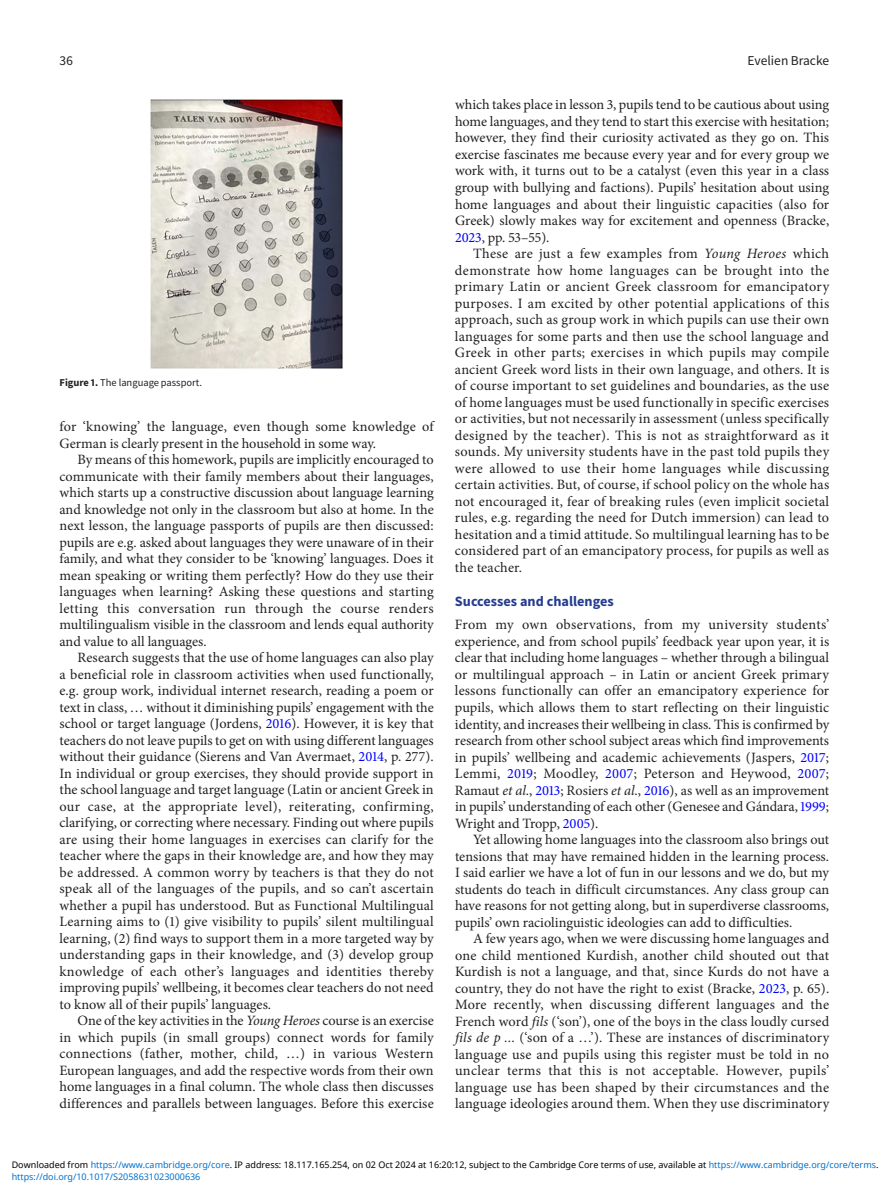
<style>
.page{position:relative;width:893px;height:1191px;background:#fff}
.page>*{position:absolute;margin:0;border:0;box-sizing:border-box;transform-origin:0 0}
.t1{font:14.25px/16.5px "Minion Pro";letter-spacing:.005em;color:#231f20;text-align:justify}
.t2{font:700 14.25px "Source Sans Pro";color:#243c90}
.t3{font:13.5px "Source Sans Pro";color:#231f20}
.t4{font:10.5px "Source Sans Pro";color:#231f20}
.t5{font:9px "Noto Sans";color:#000}
.t6{font:9px "Noto Sans";color:#0172cf}
.s1{font-weight:700}
.s2{color:#00f}
.s3{font-style:italic}
.s4{color:#0172cf}
</style>
<div class="page">
<img style="left:151px;top:99px;width:191px;height:269px">
<p class="t3" style="left:60px;top:51px;width:15px">36</p>
<p class="t3" style="left:748px;top:51px;width:83px">Evelien Bracke</p>
<p class="t4" style="left:60px;top:376px;width:144px"><span class="s1">Figure 1.</span> The language passport.</p>
<p class="t1" style="left:60px;top:418px;width:376px">for ‘knowing’ the language, even though some knowledge of<br>German is clearly present in the household in some way.</p>
<p class="t1" style="left:60px;top:451px;width:376px;text-indent:18px">By means of this homework, pupils are implicitly encouraged to communicate with their family members about their languages, which starts up a constructive discussion about language learning and knowledge not only in the classroom but also at home. In the next lesson, the language passports of pupils are then discussed: pupils are e.g. asked about languages they were unaware of in their family, and what they consider to be ‘knowing’ languages. Does it mean speaking or writing them perfectly? How do they use their languages when learning? Asking these questions and starting letting this conversation run through the course renders multilingualism visible in the classroom and lends equal authority and value to all languages.</p>
<p class="t1" style="left:60px;top:649px;width:376px;text-indent:18px">Research suggests that the use of home languages can also play a beneficial role in classroom activities when used functionally, e.g. group work, individual internet research, reading a poem or text in class, … without it diminishing pupils’ engagement with the school or target language (Jordens, <span class="s2">2016</span>). However, it is key that teachers do not leave pupils to get on with using different languages without their guidance (Sierens and Van Avermaet, <span class="s2">2014</span>, p. 277).<br>In individual or group exercises, they should provide support in the school language and target language (Latin or ancient Greek in our case, at the appropriate level), reiterating, confirming, clarifying, or correcting where necessary. Finding out where pupils are using their home languages in exercises can clarify for the teacher where the gaps in their knowledge are, and how they may be addressed. A common worry by teachers is that they do not speak all of the languages of the pupils, and so can’t ascertain whether a pupil has understood. But as Functional Multilingual Learning aims to (1) give visibility to pupils’ silent multilingual learning, (2) find ways to support them in a more targeted way by understanding gaps in their knowledge, and (3) develop group knowledge of each other’s languages and identities thereby improving pupils’ wellbeing, it becomes clear teachers do not need to know all of their pupils’ languages.</p>
<p class="t1" style="left:60px;top:1012px;width:376px;text-indent:18px">One of the key activities in the <span class="s3">Young Heroes</span> course is an exercise in which pupils (in small groups) connect words for family connections (father, mother, child, …) in various Western European languages, and add the respective words from their own home languages in a final column. The whole class then discusses differences and parallels between languages. Before this exercise</p>
<p class="t1" style="left:455px;top:97px;width:376px">which takes place in lesson 3, pupils tend to be cautious about using home languages, and they tend to start this exercise with hesitation; however, they find their curiosity activated as they go on. This exercise fascinates me because every year and for every group we work with, it turns out to be a catalyst (even this year in a class group with bullying and factions). Pupils’ hesitation about using home languages and about their linguistic capacities (also for Greek) slowly makes way for excitement and openness (Bracke, <span class="s2">2023</span>, pp. 53–55).</p>
<p class="t1" style="left:455px;top:245px;width:376px;text-indent:18px">These are just a few examples from <span class="s3">Young Heroes</span> which demonstrate how home languages can be brought into the primary Latin or ancient Greek classroom for emancipatory purposes. I am excited by other potential applications of this approach, such as group work in which pupils can use their own languages for some parts and then use the school language and Greek in other parts; exercises in which pupils may compile ancient Greek word lists in their own language, and others. It is of course important to set guidelines and boundaries, as the use of home languages must be used functionally in specific exercises or activities, but not necessarily in assessment (unless specifically designed by the teacher). This is not as straightforward as it sounds. My university students have in the past told pupils they were allowed to use their home languages while discussing certain activities. But, of course, if school policy on the whole has not encouraged it, fear of breaking rules (even implicit societal rules, e.g. regarding the need for Dutch immersion) can lead to hesitation and a timid attitude. So multilingual learning has to be considered part of an emancipatory process, for pupils as well as the teacher.</p>
<p class="t2" style="left:455px;top:592px;width:160px">Successes and challenges</p>
<p class="t1" style="left:455px;top:616px;width:376px">From my own observations, from my university students’ experience, and from school pupils’ feedback year upon year, it is clear that including home languages – whether through a bilingual or multilingual approach – in Latin or ancient Greek primary lessons functionally can offer an emancipatory experience for pupils, which allows them to start reflecting on their linguistic identity, and increases their wellbeing in class. This is confirmed by research from other school subject areas which find improvements in pupils’ wellbeing and academic achievements (Jaspers, <span class="s2">2017</span>; Lemmi, <span class="s2">2019</span>; Moodley, <span class="s2">2007</span>; Peterson and Heywood, <span class="s2">2007</span>; Ramaut <span class="s3">et al</span>., <span class="s2">2013</span>; Rosiers <span class="s3">et al</span>., <span class="s2">2016</span>), as well as an improvement in pupils’ understanding of each other (Genesee and Gándara, <span class="s2">1999</span>; Wright and Tropp, <span class="s2">2005</span>).</p>
<p class="t1" style="left:455px;top:831px;width:376px;text-indent:18px">Yet allowing home languages into the classroom also brings out tensions that may have remained hidden in the learning process.<br>I said earlier we have a lot of fun in our lessons and we do, but my students do teach in difficult circumstances. Any class group can have reasons for not getting along, but in superdiverse classrooms, pupils’ own raciolinguistic ideologies can add to difficulties.</p>
<p class="t1" style="left:455px;top:930px;width:376px;text-indent:18px">A few years ago, when we were discussing home languages and one child mentioned Kurdish, another child shouted out that Kurdish is not a language, and that, since Kurds do not have a country, they do not have the right to exist (Bracke, <span class="s2">2023</span>, p. 65).<br>More recently, when discussing different languages and the French word <span class="s3">fils</span> (‘son’), one of the boys in the class loudly cursed <span class="s3">fils de p ...</span> (‘son of a …’). These are instances of discriminatory language use and pupils using this register must be told in no unclear terms that this is not acceptable. However, pupils’ language use has been shaped by their circumstances and the language ideologies around them. When they use discriminatory</p>
<p class="t5" style="left:12px;top:1158px;width:868px">Downloaded from <span class="s4">https://www.cambridge.org/core</span>. IP address: 18.117.165.254, on 02 Oct 2024 at 16:20:12, subject to the Cambridge Core terms of use, available at <span class="s4">https://www.cambridge.org/core/terms</span>.</p>
<p class="t6" style="left:12px;top:1170px;width:190px">https://doi.org/10.1017/S2058631023000636</p>
</div>
